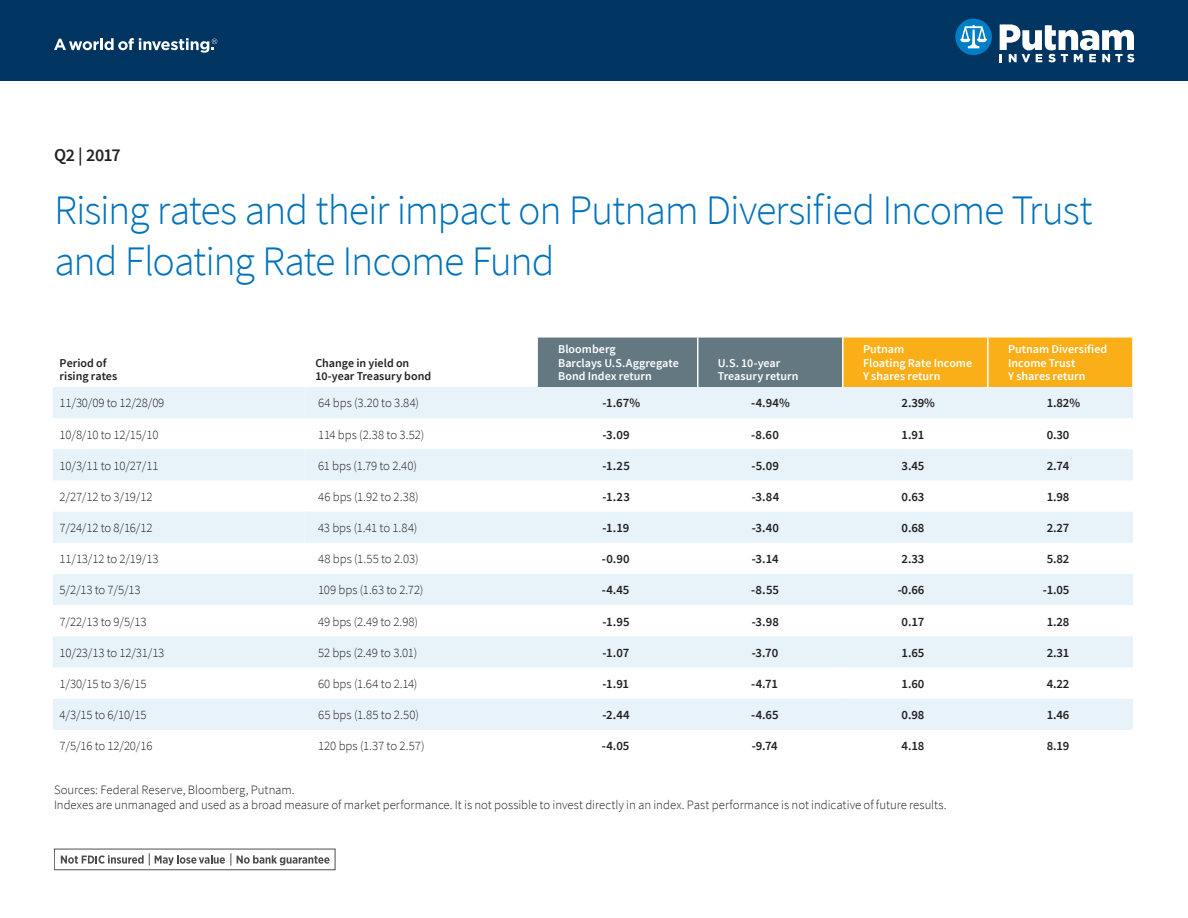
<style>
.page{position:relative;width:1188px;height:918px;background:#fff}
.page>*{position:absolute;margin:0;border:0;box-sizing:border-box;transform-origin:0 0}
.Headline{font:300 42px/51px "Source Sans Pro";letter-spacing:-.03em;color:#0072bc}
.Subhead{font:600 18px "Source Sans Pro";letter-spacing:-.03em;color:#231f20}
.Table_text{font:300 12.75px "Source Sans Pro";color:#231f20}
.Table_stub{font:300 12.75px "Source Sans Pro";letter-spacing:-.01em;color:#231f20}
.Footnote{font:300 12.75px "Source Sans Pro";letter-spacing:-.005em;color:#231f20}
.Table_text-2{font:600 12.75px "Source Sans Pro";letter-spacing:.005em;color:#231f20}
.Table_nums_decimal{font:600 12.75px "Source Sans Pro";letter-spacing:-.01em;color:#231f20}
.Table_head{font:600 12px/13.5px "Source Sans Pro";color:#fff}
.Table_head-2{font:600 12px/13.5px "Source Sans Pro";color:#231f20}
</style>
<div class="page">
<svg style="left:538px;top:338px;width:594px;height:49px;background:#ac924e"></svg>
<svg style="left:53px;top:387px;width:252px;height:343px;fill:#e7f3f9"></svg>
<svg style="left:305px;top:387px;width:828px;height:343px;fill:#e7f3f9"></svg>
<hr style="left:697px;top:338px;width:1px;height:49px;background:#fff">
<hr style="left:987px;top:338px;width:2px;height:49px;background:#fff">
<hr style="left:842px;top:338px;width:2px;height:49px;background:#fff">
<div style="left:0;top:0;width:1188px;height:81px;background:#003562"></div>
<svg style="left:955px;top:19px;width:37px;height:36px"></svg>
<svg style="left:1000px;top:24px;width:134px;height:38px"></svg>
<svg style="left:54px;top:38px;width:163px;height:15px"></svg>
<svg style="left:61px;top:853px;width:164px;height:13px"></svg>
<svg style="left:231px;top:853px;width:99px;height:13px"></svg>
<p class="Subhead" style="left:54px;top:144px;width:68px">Q2 | 2017</p>
<p class="Headline" style="left:54px;top:185px;width:1040px">Rising rates and their impact on Putnam Diversified Income Trust and Floating Rate Income Fund</p>
<p class="Table_head-2" style="left:60px;top:356px;width:59px">Period of rising rates</p>
<p class="Table_head-2" style="left:315px;top:356px;width:117px">Change in yield on<br>10-year Treasury bond</p>
<p class="Table_head" style="left:558px;top:343px;width:59px">Bloomberg</p>
<p class="Table_head" style="left:558px;top:356px;width:122px">Barclays U.S.Aggregate<br>Bond Index return</p>
<p class="Table_head" style="left:718px;top:356px;width:82px">U.S. 10-year<br>Treasury return</p>
<p class="Table_head" style="left:863px;top:343px;width:111px">Putnam<br>Floating Rate Income<br>Y shares return</p>
<p class="Table_head" style="left:1008px;top:343px;width:101px">Putnam Diversified<br>Income Trust<br>Y shares return</p>
<p class="Table_stub" style="left:60px;top:395px;width:106px">11/30/09 to 12/28/09</p>
<p class="Table_text" style="left:318px;top:395px;width:103px">64 bps (3.20 to 3.84)</p>
<p class="Table_text-2" style="left:603px;top:395px;width:39px">-1.67%</p>
<p class="Table_text-2" style="left:751px;top:395px;width:40px">-4.94%</p>
<p class="Table_nums_decimal" style="left:902px;top:395px;width:35px">2.39%</p>
<p class="Table_nums_decimal" style="left:1047px;top:395px;width:35px">1.82%</p>
<p class="Table_stub" style="left:60px;top:427px;width:100px">10/8/10 to 12/15/10</p>
<p class="Table_text" style="left:318px;top:427px;width:108px">114 bps (2.38 to 3.52)</p>
<p class="Table_text-2" style="left:602px;top:426px;width:29px">-3.09</p>
<p class="Table_text-2" style="left:751px;top:426px;width:29px">-8.60</p>
<p class="Table_nums_decimal" style="left:902px;top:426px;width:24px">1.91</p>
<p class="Table_nums_decimal" style="left:1047px;top:426px;width:24px">0.30</p>
<p class="Table_stub" style="left:60px;top:458px;width:100px">10/3/11 to 10/27/11</p>
<p class="Table_text" style="left:318px;top:458px;width:101px">61 bps (1.79 to 2.40)</p>
<p class="Table_text-2" style="left:603px;top:457px;width:29px">-1.25</p>
<p class="Table_text-2" style="left:752px;top:457px;width:29px">-5.09</p>
<p class="Table_nums_decimal" style="left:902px;top:457px;width:24px">3.45</p>
<p class="Table_nums_decimal" style="left:1047px;top:457px;width:24px">2.74</p>
<p class="Table_stub" style="left:60px;top:489px;width:94px">2/27/12 to 3/19/12</p>
<p class="Table_text" style="left:318px;top:489px;width:102px">46 bps (1.92 to 2.38)</p>
<p class="Table_text-2" style="left:603px;top:489px;width:29px">-1.23</p>
<p class="Table_text-2" style="left:752px;top:489px;width:29px">-3.84</p>
<p class="Table_nums_decimal" style="left:902px;top:489px;width:24px">0.63</p>
<p class="Table_nums_decimal" style="left:1047px;top:489px;width:24px">1.98</p>
<p class="Table_stub" style="left:60px;top:520px;width:94px">7/24/12 to 8/16/12</p>
<p class="Table_text" style="left:318px;top:520px;width:101px">43 bps (1.41 to 1.84)</p>
<p class="Table_text-2" style="left:603px;top:520px;width:28px">-1.19</p>
<p class="Table_text-2" style="left:752px;top:520px;width:29px">-3.40</p>
<p class="Table_nums_decimal" style="left:902px;top:520px;width:24px">0.68</p>
<p class="Table_nums_decimal" style="left:1047px;top:520px;width:24px">2.27</p>
<p class="Table_stub" style="left:60px;top:551px;width:100px">11/13/12 to 2/19/13</p>
<p class="Table_text" style="left:318px;top:551px;width:102px">48 bps (1.55 to 2.03)</p>
<p class="Table_text-2" style="left:602px;top:551px;width:29px">-0.90</p>
<p class="Table_text-2" style="left:752px;top:551px;width:29px">-3.14</p>
<p class="Table_nums_decimal" style="left:902px;top:551px;width:24px">2.33</p>
<p class="Table_nums_decimal" style="left:1047px;top:551px;width:24px">5.82</p>
<p class="Table_stub" style="left:60px;top:582px;width:82px">5/2/13 to 7/5/13</p>
<p class="Table_text" style="left:318px;top:582px;width:107px">109 bps (1.63 to 2.72)</p>
<p class="Table_text-2" style="left:602px;top:582px;width:29px">-4.45</p>
<p class="Table_text-2" style="left:751px;top:582px;width:29px">-8.55</p>
<p class="Table_nums_decimal" style="left:898px;top:582px;width:28px">-0.66</p>
<p class="Table_nums_decimal" style="left:1043px;top:582px;width:28px">-1.05</p>
<p class="Table_stub" style="left:60px;top:614px;width:88px">7/22/13 to 9/5/13</p>
<p class="Table_text" style="left:318px;top:614px;width:102px">49 bps (2.49 to 2.98)</p>
<p class="Table_text-2" style="left:603px;top:613px;width:28px">-1.95</p>
<p class="Table_text-2" style="left:752px;top:613px;width:29px">-3.98</p>
<p class="Table_nums_decimal" style="left:902px;top:613px;width:24px">0.17</p>
<p class="Table_nums_decimal" style="left:1047px;top:613px;width:24px">1.28</p>
<p class="Table_stub" style="left:60px;top:645px;width:106px">10/23/13 to 12/31/13</p>
<p class="Table_text" style="left:318px;top:645px;width:101px">52 bps (2.49 to 3.01)</p>
<p class="Table_text-2" style="left:603px;top:644px;width:28px">-1.07</p>
<p class="Table_text-2" style="left:752px;top:644px;width:28px">-3.70</p>
<p class="Table_nums_decimal" style="left:902px;top:644px;width:24px">1.65</p>
<p class="Table_nums_decimal" style="left:1047px;top:644px;width:24px">2.31</p>
<p class="Table_stub" style="left:60px;top:676px;width:88px">1/30/15 to 3/6/15</p>
<p class="Table_text" style="left:318px;top:676px;width:101px">60 bps (1.64 to 2.14)</p>
<p class="Table_text-2" style="left:603px;top:676px;width:28px">-1.91</p>
<p class="Table_text-2" style="left:751px;top:676px;width:29px">-4.71</p>
<p class="Table_nums_decimal" style="left:902px;top:676px;width:24px">1.60</p>
<p class="Table_nums_decimal" style="left:1047px;top:676px;width:24px">4.22</p>
<p class="Table_stub" style="left:60px;top:707px;width:88px">4/3/15 to 6/10/15</p>
<p class="Table_text" style="left:318px;top:707px;width:102px">65 bps (1.85 to 2.50)</p>
<p class="Table_text-2" style="left:602px;top:707px;width:29px">-2.44</p>
<p class="Table_text-2" style="left:751px;top:707px;width:29px">-4.65</p>
<p class="Table_nums_decimal" style="left:902px;top:707px;width:24px">0.98</p>
<p class="Table_nums_decimal" style="left:1047px;top:707px;width:24px">1.46</p>
<p class="Table_stub" style="left:60px;top:738px;width:94px">7/5/16 to 12/20/16</p>
<p class="Table_text" style="left:318px;top:738px;width:108px">120 bps (1.37 to 2.57)</p>
<p class="Table_text-2" style="left:602px;top:738px;width:29px">-4.05</p>
<p class="Table_text-2" style="left:752px;top:738px;width:28px">-9.74</p>
<p class="Table_nums_decimal" style="left:902px;top:738px;width:24px">4.18</p>
<p class="Table_nums_decimal" style="left:1047px;top:738px;width:24px">8.19</p>
<p class="Footnote" style="left:54px;top:782px;width:242px">Sources: Federal Reserve, Bloomberg, Putnam.</p>
<p class="Footnote" style="left:54px;top:797px;width:894px">Indexes are unmanaged and used as a broad measure of market performance. It is not possible to invest directly in an index. Past performance is not indicative of future results.</p>
</div>
